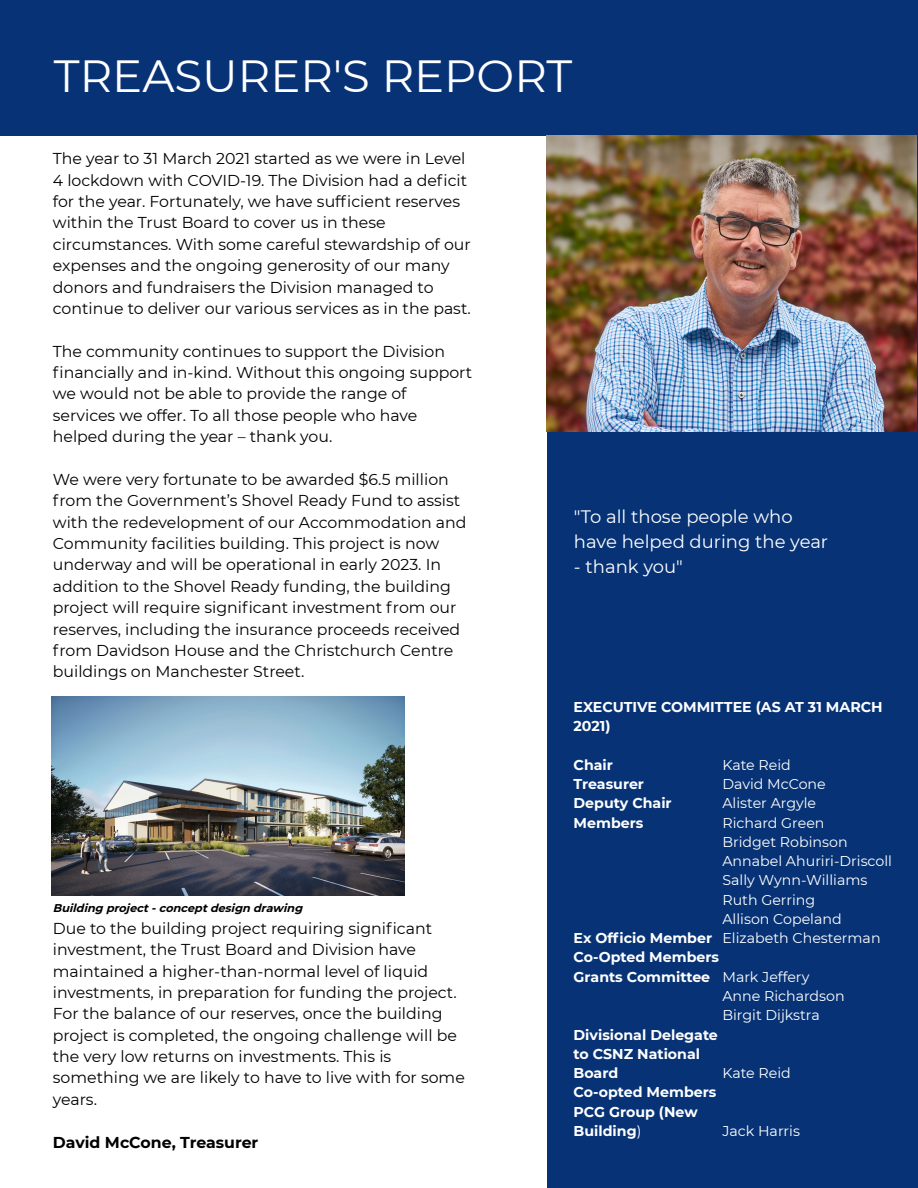
<style>
.page{position:relative;width:918px;height:1188px;background:#073376}
.page>*{position:absolute;margin:0;border:0;box-sizing:border-box;transform-origin:0 0}
.t1{font:45px "Montserrat";color:#fff}
.t2{font:18px/24.8px "Montserrat";color:#fff}
.t3{font:15.75px/21.3px "Montserrat";color:#000}
.t4{font:700 15.75px "Montserrat";color:#000}
.t5{font:14.25px "Montserrat";color:#fff}
.t6{font:700 14.25px/19.4px "Montserrat";color:#fff}
.t7{font:italic 700 11.25px "Montserrat";color:#000}
.s1{font-weight:700}
.s2{font-weight:400}
</style>
<div class="page">
<div style="left:0;top:136px;width:547px;height:1052px;background:#fff"></div>
<img style="left:51px;top:697px;width:354px;height:198px">
<img style="left:546px;top:135px;width:371px;height:297px">
<h1 class="t1" style="left:54px;top:49px;width:520px">TREASURER'S REPORT</h1>
<p class="t3" style="left:53px;top:148px;width:420px">The year to 31 March 2021 started as we were in Level 4 lockdown with COVID-19. The Division had a deficit for the year. Fortunately, we have sufficient reserves within the Trust Board to cover us in these circumstances. With some careful stewardship of our expenses and the ongoing generosity of our many donors and fundraisers the Division managed to continue to deliver our various services as in the past.</p>
<p class="t3" style="left:53px;top:340px;width:421px">The community continues to support the Division<br>fi nancially and in-kind. Without this ongoing support we would not be able to provide the range of services we offer. To all those people who have helped during the year – thank you.</p>
<p class="t3" style="left:53px;top:469px;width:415px">We were very fortunate to be awarded $6.5 million from the Government’s Shovel Ready Fund to assist with the redevelopment of our Accommodation and Community facilities building. This project is now underway and will be operational in early 2023. In addition to the Shovel Ready funding, the building project will require significant investment from our reserves, including the insurance proceeds received from Davidson House and the Christchurch Centre buildings on Manchester Street.</p>
<p class="t7" style="left:53px;top:901px;width:254px">Building project - concept design drawing</p>
<p class="t3" style="left:53px;top:917px;width:414px">Due to the building project requiring significant investment, the Trust Board and Division have maintained a higher-than-normal level of liquid investments, in preparation for funding the project.<br>For the balance of our reserves, once the building project is completed, the ongoing challenge will be the very low returns on investments. This is something we are likely to have to live with for some years.</p>
<p class="t4" style="left:53px;top:1132px;width:207px">David McCone, Treasurer</p>
<p class="t2" style="left:574px;top:504px;width:256px">"To all those people who have helped during the year</p>
<p class="t2" style="left:574px;top:554px;width:111px">- thank you"</p>
<p class="t6" style="left:574px;top:697px;width:311px">EXECUTIVE COMMITTEE (AS AT 31 MARCH<br>2021)</p>
<p class="t6" style="left:574px;top:755px;width:41px">Chair</p>
<p class="t5" style="left:722px;top:756px;width:70px">Kate Reid</p>
<p class="t6" style="left:574px;top:774px;width:72px">Treasurer</p>
<p class="t5" style="left:722px;top:775px;width:105px">David McCone</p>
<p class="t6" style="left:574px;top:793px;width:100px">Deputy Chair</p>
<p class="t5" style="left:722px;top:794px;width:95px">Alister Argyle</p>
<p class="t6" style="left:574px;top:813px;width:71px">Members</p>
<p class="t5" style="left:722px;top:814px;width:104px">Richard Green</p>
<p class="t5" style="left:722px;top:833px;width:127px">Bridget Robinson</p>
<p class="t5" style="left:722px;top:852px;width:171px">Annabel Ahuriri-Driscoll</p>
<p class="t5" style="left:722px;top:872px;width:146px">Sally Wynn-Williams</p>
<p class="t5" style="left:722px;top:891px;width:94px">Ruth Gerring</p>
<p class="t5" style="left:722px;top:910px;width:121px">Allison Copeland</p>
<p class="t5" style="left:574px;top:929px;width:309px"><span class="s1">Ex Officio Member</span> Elizabeth Chesterman</p>
<p class="t6" style="left:574px;top:948px;width:147px">Co-Opted Members</p>
<p class="t6" style="left:574px;top:967px;width:238px">Grants Committee <span class="s2">Mark Jeffery</span></p>
<p class="t5" style="left:722px;top:987px;width:124px">Anne Richardson</p>
<p class="t5" style="left:722px;top:1006px;width:99px">Birgit Dijkstra</p>
<p class="t6" style="left:574px;top:1025px;width:146px">Divisional Delegate to CSNZ National<br>Board</p>
<p class="t5" style="left:722px;top:1064px;width:70px">Kate Reid</p>
<p class="t6" style="left:574px;top:1083px;width:144px">Co-opted Members<br>PCG Group (New<br>Building<span class="s2">)</span></p>
<p class="t5" style="left:722px;top:1122px;width:79px">Jack Harris</p>
</div>
